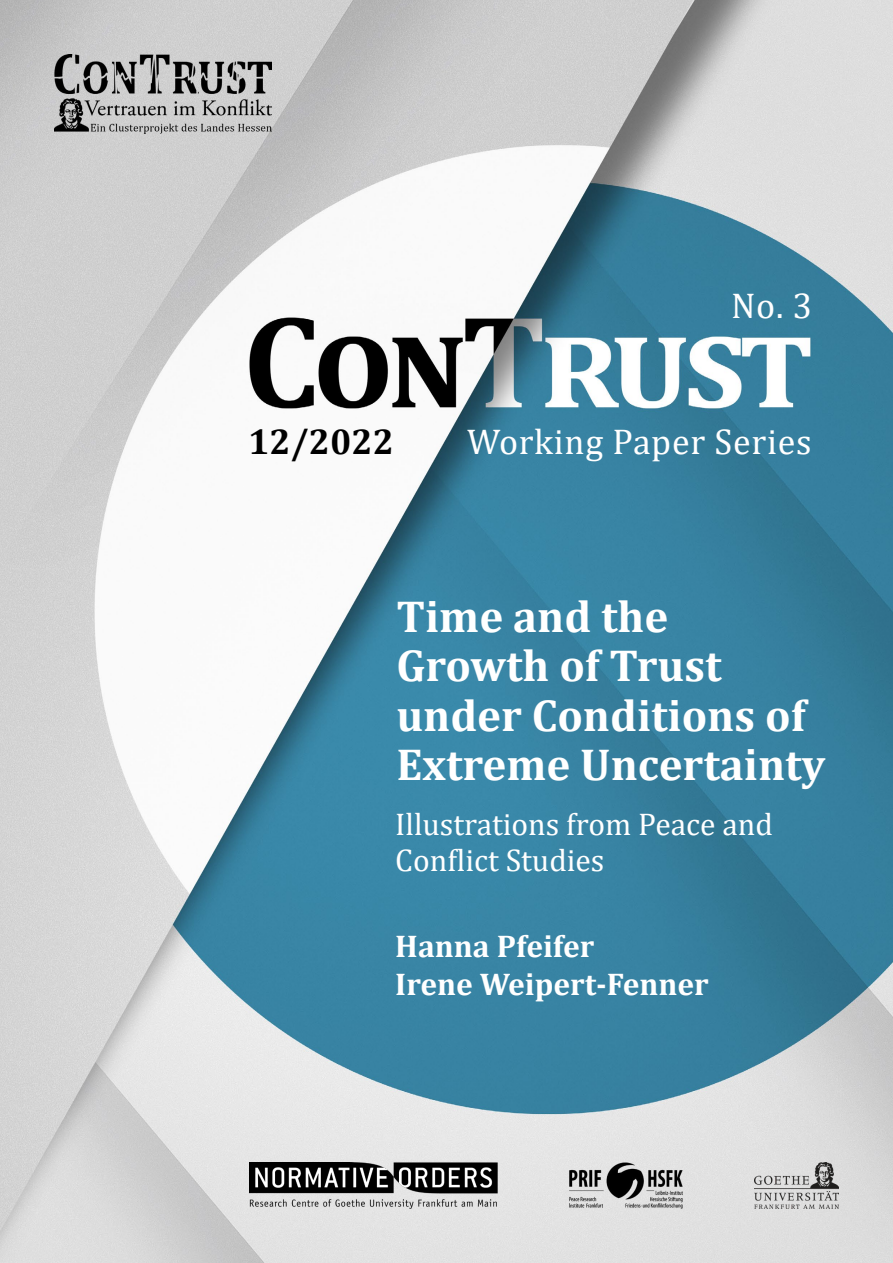
<style>
.page{position:relative;width:893px;height:1263px;background:#fff}
.page>*{position:absolute;margin:0;border:0;box-sizing:border-box;transform-origin:0 0}
.t1{font:700 45px/49.5px "Cambria";color:#fff}
.t2{font:36px "Cambria";letter-spacing:.02em;color:#fff}
.t3{font:700 36px "Cambria";color:#000}
.t4{font:31.5px/36px "Cambria";color:#fff}
.t5{font:700 31.5px/37.5px "Cambria";color:#fff}
</style>
<div class="page">
<img style="left:0;top:0;width:893px;height:1263px">
<img style="left:54px;top:54px;width:217px;height:79px">
<img style="left:569px;top:1163px;width:113px;height:46px">
<img style="left:754px;top:1163px;width:85px;height:46px">
<img style="left:250px;top:1163px;width:248px;height:45px">
<p class="t2" style="left:731px;top:284px;width:83px">No. 3</p>
<p class="t3" style="left:248px;top:417px;width:148px">12/2022</p>
<p class="t2" style="left:467px;top:421px;width:346px">Working Paper Series</p>
<p class="t1" style="left:396px;top:590px;width:431px">Time and the<br>Growth of Trust under Conditions of<br>Extreme Uncertainty</p>
<p class="t4" style="left:395px;top:806px;width:379px">Illustrations from Peace and<br>Conflict Studies</p>
<p class="t5" style="left:395px;top:927px;width:315px">Hanna Pfeifer<br>Irene Weipert-Fenner</p>
</div>
